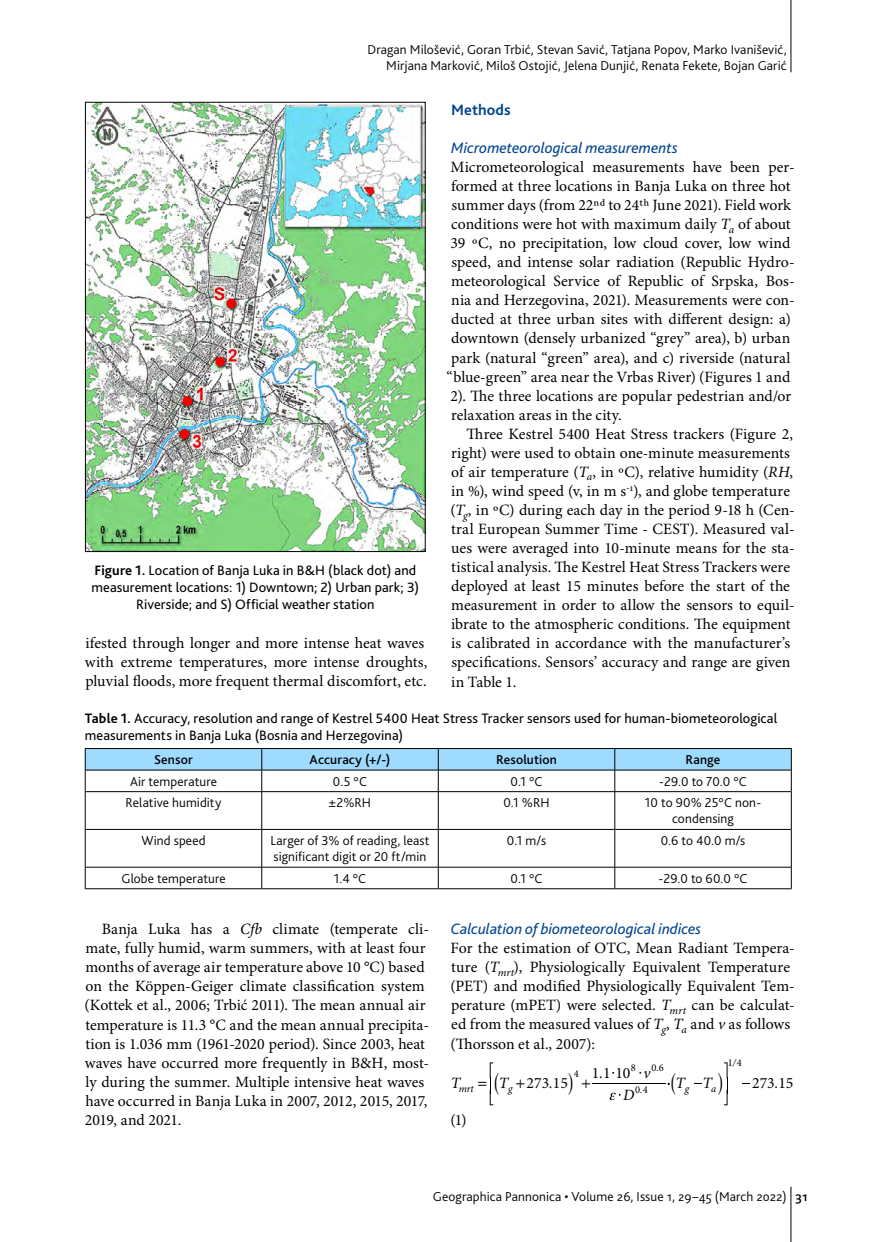
<style>
.page{position:relative;width:876px;height:1242px;background:#fff}
.page>*{position:absolute;margin:0;border:0;box-sizing:border-box;transform-origin:0 0}
.t1{font:15.75px/19px "Minion Pro";letter-spacing:.005em;color:#000}
.t2{font:italic 15.75px "Bliss Pro";color:#00448f}
.t3{font:700 15.75px "Bliss Pro";letter-spacing:.005em;color:#00448f}
.t4{font:italic 15.75px "Minion Pro";color:#000}
.t5{font:14.25px/17.1px "Bliss Pro";letter-spacing:.005em;color:#000;text-align:center}
.t6{font:300 13.5px/16.2px "Bliss Pro";letter-spacing:.01em;color:#000;text-align:right}
.t7{font:500 13.5px "Bliss Pro";letter-spacing:.01em;color:#000}
.t8{font:10.5px/22px "Minion Pro";color:#000}
.t9{font:italic 10.5px "Minion Pro";color:#000}
.s1{font-weight:700}
.s2{font-style:italic}
.s3{font-size:15.75px}
.s4{font-style:italic;font-size:15.75px}
.s5{font-weight:500}
</style>
<div class="page">
<hr style="left:791px;top:0;width:1px;height:72px;background:#000">
<hr style="left:791px;top:1186px;width:1px;height:56px;background:#000">
<svg style="left:610px;top:1092px;width:11px;height:8px"></svg>
<hr style="left:592px;top:1083px;width:74px;height:1px;background:#000">
<img style="left:87px;top:104px;width:336px;height:446px">
<div style="left:85px;top:102px;width:340px;height:450px;border:1px solid #000"></div>
<hr style="left:85px;top:791px;width:1px;height:38px;background:#000">
<hr style="left:791px;top:791px;width:1px;height:38px;background:#000">
<hr style="left:85px;top:829px;width:1px;height:38px;background:#000">
<hr style="left:791px;top:829px;width:1px;height:38px;background:#000">
<svg style="left:85px;top:867px;width:1px;height:21px"></svg>
<svg style="left:791px;top:867px;width:1px;height:21px"></svg>
<hr style="left:85px;top:888px;width:177px;height:1px;background:#000">
<hr style="left:262px;top:888px;width:176px;height:1px;background:#000">
<hr style="left:438px;top:888px;width:177px;height:1px;background:#000">
<hr style="left:615px;top:888px;width:177px;height:1px;background:#000">
<svg style="left:85px;top:748px;width:707px;height:43px"></svg>
<hr style="left:86px;top:791px;width:176px;height:1px;background:#000">
<hr style="left:262px;top:791px;width:176px;height:1px;background:#000">
<hr style="left:261px;top:792px;width:1px;height:37px;background:#000">
<hr style="left:438px;top:791px;width:177px;height:1px;background:#000">
<hr style="left:438px;top:792px;width:1px;height:37px;background:#000">
<hr style="left:615px;top:791px;width:176px;height:1px;background:#000">
<hr style="left:614px;top:792px;width:1px;height:37px;background:#000">
<hr style="left:86px;top:829px;width:176px;height:1px;background:#000">
<hr style="left:262px;top:829px;width:176px;height:1px;background:#000">
<hr style="left:261px;top:829px;width:1px;height:38px;background:#000">
<hr style="left:438px;top:829px;width:177px;height:1px;background:#000">
<hr style="left:438px;top:829px;width:1px;height:38px;background:#000">
<hr style="left:615px;top:829px;width:176px;height:1px;background:#000">
<hr style="left:614px;top:829px;width:1px;height:38px;background:#000">
<hr style="left:86px;top:867px;width:176px;height:1px;background:#000">
<hr style="left:262px;top:867px;width:176px;height:1px;background:#000">
<svg style="left:261px;top:867px;width:1px;height:21px"></svg>
<hr style="left:438px;top:867px;width:177px;height:1px;background:#000">
<svg style="left:438px;top:867px;width:1px;height:21px"></svg>
<hr style="left:615px;top:867px;width:176px;height:1px;background:#000">
<svg style="left:614px;top:867px;width:1px;height:21px"></svg>
<svg style="left:489px;top:1062px;width:5px;height:43px"></svg>
<svg style="left:724px;top:1062px;width:4px;height:43px"></svg>
<p class="t6" style="left:367px;top:41px;width:421px">Dragan Milošević, Goran Trbić, Stevan Savić, Tatjana Popov, Marko Ivanišević,<br>Mirjana Marković, Miloš Ostojić, Jelena Dunjić, Renata Fekete, Bojan Garić</p>
<p class="t5" style="left:91px;top:561px;width:329px"><span class="s1">Figure 1.</span> Location of Banja Luka in B&amp;H (black dot) and measurement locations: 1) Downtown; 2) Urban park; 3)<br>Riverside; and S) Official weather station</p>
<p class="t1" style="left:85px;top:634px;width:344px">ifested through longer and more intense heat waves with extreme temperatures, more intense droughts, pluvial floods, more frequent thermal discomfort, etc.</p>
<p class="t3" style="left:451px;top:100px;width:61px">Methods</p>
<p class="t2" style="left:451px;top:138px;width:228px">Micrometeorological measurements</p>
<p class="t1" style="left:451px;top:158px;width:345px">Micrometeorological measurements have been per-</p>
<p class="t1" style="left:451px;top:177px;width:340px">formed at three locations in Banja Luka on three hot</p>
<p class="t1" style="left:451px;top:196px;width:341px">summer days (from 22nd to 24th June 2021). Field work</p>
<p class="t1" style="left:451px;top:215px;width:340px">conditions were hot with maximum daily <span class="s2">T</span><sub>a</sub> of about</p>
<p class="t1" style="left:451px;top:234px;width:341px">39 ºC, no precipitation, low cloud cover, low wind</p>
<p class="t1" style="left:451px;top:253px;width:345px">speed, and intense solar radiation (Republic Hydro-</p>
<p class="t1" style="left:451px;top:272px;width:345px">meteorological Service of Republic of Srpska, Bos-</p>
<p class="t1" style="left:451px;top:291px;width:345px">nia and Herzegovina, 2021). Measurements were con-</p>
<p class="t1" style="left:451px;top:310px;width:341px">ducted at three urban sites with different design: a)</p>
<p class="t1" style="left:451px;top:329px;width:341px">downtown (densely urbanized “grey” area), b) urban</p>
<p class="t1" style="left:451px;top:349px;width:341px">park (natural “green” area), and c) riverside (natural</p>
<p class="t1" style="left:446px;top:368px;width:345px">“blue-green” area near the Vrbas River) (Figures 1 and</p>
<p class="t1" style="left:450px;top:387px;width:342px">2). The three locations are popular pedestrian and/or</p>
<p class="t1" style="left:451px;top:406px;width:172px">relaxation areas in the city.</p>
<p class="t1" style="left:466px;top:425px;width:328px">Three Kestrel 5400 Heat Stress trackers (Figure 2,</p>
<p class="t1" style="left:451px;top:444px;width:340px">right) were used to obtain one-minute measurements</p>
<p class="t1" style="left:451px;top:463px;width:343px">of air temperature (<span class="s2">T</span><sub>a</sub>, in ºC), relative humidity (<span class="s2">RH</span>,</p>
<p class="t1" style="left:451px;top:482px;width:340px">in %), wind speed (v, in m s<sup>-1</sup>), and globe temperature</p>
<p class="t1" style="left:450px;top:501px;width:346px">(<span class="s2">T</span><sub>g</sub>, in ºC) during each day in the period 9-18 h (Cen-</p>
<p class="t1" style="left:451px;top:520px;width:345px">tral European Summer Time - CEST). Measured val-</p>
<p class="t1" style="left:451px;top:539px;width:345px">ues were averaged into 10-minute means for the sta-</p>
<p class="t1" style="left:451px;top:558px;width:340px">tistical analysis. The Kestrel Heat Stress Trackers were</p>
<p class="t1" style="left:451px;top:577px;width:340px">deployed at least 15 minutes before the start of the</p>
<p class="t1" style="left:451px;top:596px;width:345px">measurement in order to allow the sensors to equil-</p>
<p class="t1" style="left:451px;top:615px;width:340px">ibrate to the atmospheric conditions. The equipment</p>
<p class="t1" style="left:451px;top:634px;width:340px">is calibrated in accordance with the manufacturer’s</p>
<p class="t1" style="left:451px;top:653px;width:340px">specifications. Sensors’ accuracy and range are given</p>
<p class="t1" style="left:451px;top:672px;width:67px">in Table 1.</p>
<p class="t5" style="left:85px;top:709px;width:694px;text-align:left"><span class="s1">Table 1.</span> Accuracy, resolution and range of Kestrel 5400 Heat Stress Tracker sensors used for human-biometeorological measurements in Banja Luka (Bosnia and Herzegovina)</p>
<p class="t7" style="left:154px;top:751px;width:40px">Sensor</p>
<p class="t7" style="left:310px;top:751px;width:82px">Accuracy (+/-)</p>
<p class="t7" style="left:496px;top:751px;width:63px">Resolution</p>
<p class="t7" style="left:686px;top:751px;width:36px">Range</p>
<p class="t6" style="left:130px;top:772px;width:88px">Air temperature</p>
<p class="t6" style="left:333px;top:772px;width:36px">0.5 °C</p>
<p class="t6" style="left:510px;top:772px;width:34px">0.1 °C</p>
<p class="t6" style="left:659px;top:772px;width:89px">-29.0 to 70.0 °C</p>
<p class="t6" style="left:126px;top:794px;width:97px">Relative humidity</p>
<p class="t6" style="left:329px;top:794px;width:44px">±2%RH</p>
<p class="t6" style="left:503px;top:794px;width:48px">0.1 %RH</p>
<p class="t6" style="left:645px;top:794px;width:118px;text-align:center">10 to 90% 25°C non&shy;condensing</p>
<p class="t6" style="left:141px;top:832px;width:66px">Wind speed</p>
<p class="t6" style="left:270px;top:832px;width:160px;text-align:left">Larger of 3% of reading, least significant digit or 20 ft/min</p>
<p class="t6" style="left:507px;top:832px;width:41px">0.1 m/s</p>
<p class="t6" style="left:661px;top:832px;width:86px">0.6 to 40.0 m/s</p>
<p class="t6" style="left:121px;top:870px;width:106px">Globe temperature</p>
<p class="t6" style="left:334px;top:870px;width:34px">1.4 °C</p>
<p class="t6" style="left:510px;top:870px;width:34px">0.1 °C</p>
<p class="t6" style="left:658px;top:870px;width:91px">-29.0 to 60.0 °C</p>
<p class="t1" style="left:85px;top:920px;width:346px;text-indent:17px">Banja Luka has a <span class="s2">Cfb</span> climate (temperate cli&shy;mate, fully humid, warm summers, with at least four months of average air temperature above 10 °C) based on the Köppen-Geiger climate classification system (Kottek et al., 2006; Trbić 2011). The mean annual air temperature is 11.3 °C and the mean annual precipita&shy;tion is 1.036 mm (1961-2020 period). Since 2003, heat waves have occurred more frequently in B&amp;H, most&shy;ly during the summer. Multiple intensive heat waves have occurred in Banja Luka in 2007, 2012, 2015, 2017, 2019, and 2021.</p>
<p class="t2" style="left:451px;top:919px;width:252px">Calculation of biometeorological indices</p>
<p class="t1" style="left:450px;top:939px;width:346px">For the estimation of OTC, Mean Radiant Tempera&shy;ture (<span class="s2">T</span><sub>mrt</sub>), Physiologically Equivalent Temperature (PET) and modified Physiologically Equivalent Tem&shy;perature (mPET) were selected. <span class="s2">T</span><sub>mrt</sub> can be calculat&shy;ed from the measured values of <span class="s2">T</span><sub>g</sub>, <span class="s2">T</span><sub>a</sub> and <span class="s2">v</span> as follows (Thorsson et al., 2007):</p>
<p class="t9" style="left:451px;top:1082px;width:25px"><sup>T</sup>mrt</p>
<p class="t1" style="left:499px;top:1073px;width:71px"><span class="s2">T</span><sub>g</sub> 273<span class="s2">.</span>15</p>
<p class="t8" style="left:728px;top:1052px;width:16px">1<span class="s2">/</span>4</p>
<p class="t8" style="left:623px;top:1057px;width:42px;text-indent:-50px">4 <span class="s3">1</span><span class="s4">.</span><span class="s3">1 10</span>8 <span class="s4">v</span>0<span class="s2">.</span>6<br><span class="s4">D</span>0<span class="s2">.</span>4</p>
<p class="t4" style="left:676px;top:1073px;width:42px">T<sub>g</sub> T<sub>a</sub></p>
<p class="t1" style="left:752px;top:1073px;width:43px">273<span class="s2">.</span>15</p>
<p class="t1" style="left:450px;top:1110px;width:18px">(1)</p>
<p class="t6" style="left:433px;top:1187px;width:376px">Geographica Pannonica • Volume 26, Issue 1, 29–45 (March 2022) <span class="s5">31</span></p>
</div>
